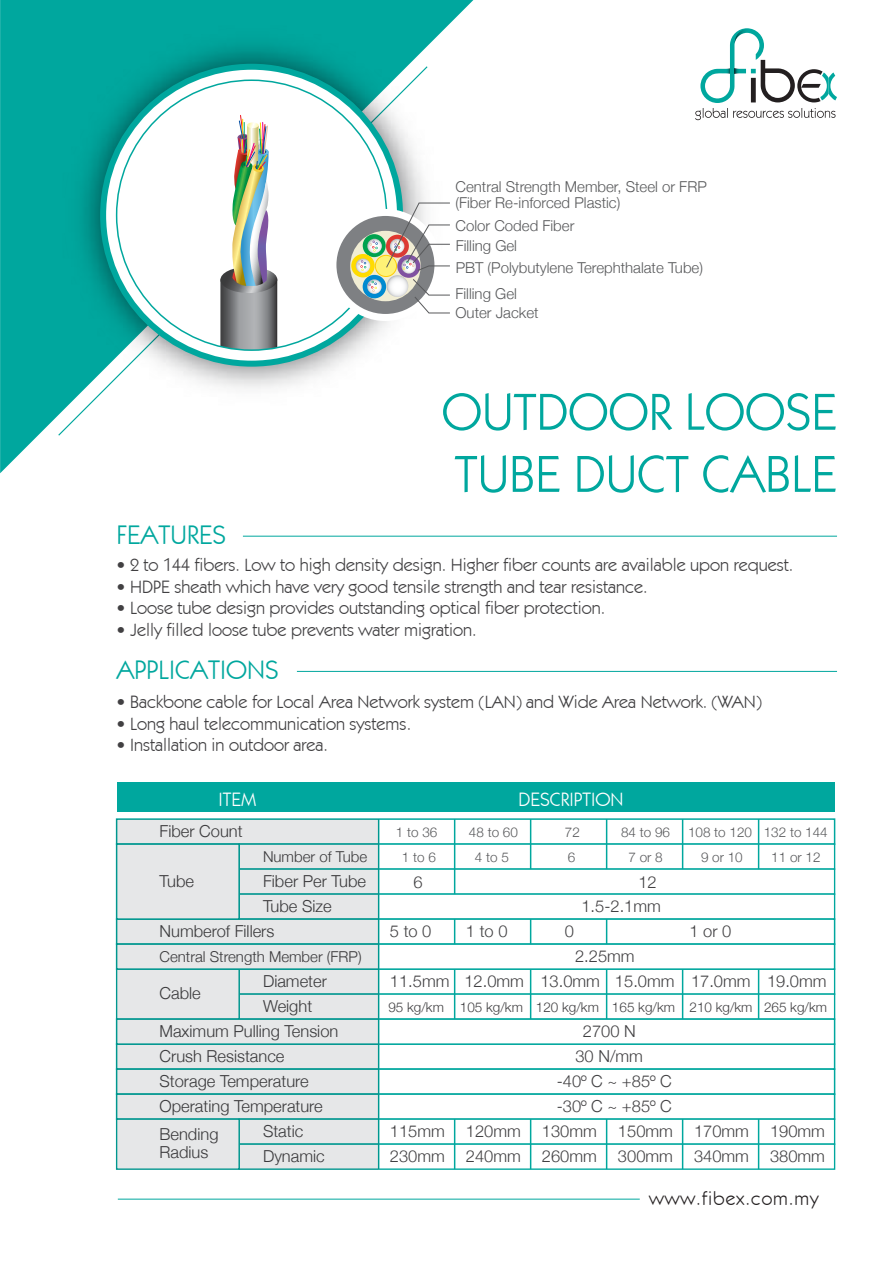
<style>
.page{position:relative;width:893px;height:1263px;background:#fff}
.page>*{position:absolute;margin:0;border:0;box-sizing:border-box;transform-origin:0 0}
.t1{font:51.75px/62.1px "Performa Book S Si";color:#00a79e}
.t2{font:27px "Performa Book S Si";color:#00a79e}
.t3{font:19.5px "Performa Book S Si";color:#fff}
.t4{font:18.9px "Performa Book S Si";letter-spacing:.05em;color:#231f20}
.t5{font:18px "Performa Book S Si";color:#414042}
.t6{font:300 16.5px/25px "Helvetica Neue";color:#414042}
.t7{font:300 15px/16.5px "Helvetica Neue";color:#58595b}
.t8{font:300 15px "Helvetica Neue";color:#414042}
.t9{font:300 13.5px "Helvetica Neue";color:#58595b}
.t10{font:300 13.5px "Helvetica Neue";color:#414042}
</style>
<div class="page">
<div style="left:238px;top:968px;width:597px;height:27px;background:#fff;border:1px solid #00a79e"></div>
<div style="left:238px;top:993px;width:597px;height:27px;background:#fff;border:1px solid #00a79e"></div>
<hr style="left:530px;top:969px;width:1px;height:50px;background:#00a79e">
<hr style="left:454px;top:969px;width:1px;height:50px;background:#00a79e">
<hr style="left:606px;top:969px;width:1px;height:50px;background:#00a79e">
<hr style="left:682px;top:969px;width:1px;height:50px;background:#00a79e">
<hr style="left:758px;top:969px;width:1px;height:50px;background:#00a79e">
<div style="left:117px;top:783px;width:718px;height:29px;background:#00a79e"></div>
<div style="left:116px;top:818px;width:719px;height:27px;background:#fff;border:2px solid #00a79e"></div>
<div style="left:238px;top:843px;width:597px;height:27px;background:#fff;border:1px solid #00a79e"></div>
<div style="left:238px;top:868px;width:597px;height:27px;background:#fff;border:1px solid #00a79e"></div>
<div style="left:238px;top:893px;width:597px;height:27px;background:#fff;border:1px solid #00a79e"></div>
<div style="left:116px;top:918px;width:719px;height:27px;background:#fff;border:2px solid #00a79e"></div>
<div style="left:116px;top:943px;width:719px;height:27px;background:#fff;border:2px solid #00a79e"></div>
<hr style="left:454px;top:819px;width:1px;height:75px;background:#00a79e">
<hr style="left:530px;top:819px;width:1px;height:50px;background:#00a79e">
<svg style="left:530px;top:919px;width:1px;height:25px"></svg>
<svg style="left:454px;top:919px;width:1px;height:25px"></svg>
<svg style="left:606px;top:919px;width:1px;height:25px"></svg>
<div style="left:116px;top:1018px;width:719px;height:27px;background:#fff;border:2px solid #00a79e"></div>
<div style="left:116px;top:1068px;width:719px;height:27px;background:#fff;border:2px solid #00a79e"></div>
<div style="left:116px;top:1093px;width:719px;height:27px;background:#fff;border:2px solid #00a79e"></div>
<div style="left:238px;top:1118px;width:597px;height:27px;background:#fff;border:1px solid #00a79e"></div>
<div style="left:238px;top:1143px;width:597px;height:27px;background:#fff;border:1px solid #00a79e"></div>
<svg style="left:116px;top:1118px;width:124px;height:52px"></svg>
<hr style="left:530px;top:1119px;width:1px;height:50px;background:#00a79e">
<hr style="left:454px;top:1119px;width:1px;height:50px;background:#00a79e">
<hr style="left:606px;top:1119px;width:1px;height:50px;background:#00a79e">
<hr style="left:682px;top:1119px;width:1px;height:50px;background:#00a79e">
<hr style="left:758px;top:1119px;width:1px;height:50px;background:#00a79e">
<hr style="left:606px;top:819px;width:1px;height:50px;background:#00a79e">
<hr style="left:682px;top:819px;width:1px;height:50px;background:#00a79e">
<hr style="left:758px;top:819px;width:1px;height:50px;background:#00a79e">
<div style="left:117px;top:819px;width:262px;height:350px;background:#e6e7e8"></div>
<svg style="left:0;top:0;width:473px;height:473px;fill:#00a79e"></svg>
<svg style="left:695px;top:28px;width:142px;height:92px"></svg>
<hr style="left:297px;top:671px;width:540px;height:1px;background:#00a79e">
<hr style="left:243px;top:536px;width:594px;height:1px;background:#00a79e">
<img style="left:45px;top:9px;width:413px;height:413px">
<svg style="left:57px;top:65px;width:393px;height:372px"></svg>
<hr style="left:118px;top:1199px;width:522px;height:1px;background:#00a79e">
<p class="t7" style="left:455px;top:177px;width:253px">Central Strength Member, Steel or FRP (Fiber Re-inforced Plastic)</p>
<p class="t7" style="left:455px;top:216px;width:120px">Color Coded Fiber</p>
<p class="t7" style="left:456px;top:258px;width:249px">PBT (Polybutylene Terephthalate Tube)</p>
<p class="t7" style="left:456px;top:237px;width:63px">Filling Gel</p>
<p class="t7" style="left:455px;top:283px;width:85px;line-height:18.8px">Filling Gel<br>Outer Jacket</p>
<h2 class="t2" style="left:117px;top:519px;width:111px">FEATURES</h2>
<h1 class="t1" style="left:442px;top:380px;width:397px">OUTDOOR LOOSE<br>TUBE DUCT CABLE</h1>
<p class="t5" style="left:117px;top:554px;width:678px">• 2 to 144 fibers. Low to high density design. Higher fiber counts are available upon request.</p>
<p class="t5" style="left:117px;top:576px;width:532px">• HDPE sheath which have very good tensile strength and tear resistance.</p>
<p class="t5" style="left:117px;top:597px;width:490px">• Loose tube design provides outstanding optical fiber protection.</p>
<p class="t5" style="left:117px;top:619px;width:361px">• Jelly filled loose tube prevents water migration.</p>
<h2 class="t2" style="left:117px;top:654px;width:163px">APPLICATIONS</h2>
<p class="t5" style="left:117px;top:691px;width:647px">• Backbone cable for Local Area Network system (LAN) and Wide Area Network. (WAN)</p>
<p class="t5" style="left:117px;top:713px;width:296px">• Long haul telecommunication systems.</p>
<p class="t5" style="left:117px;top:734px;width:213px">• Installation in outdoor area.</p>
<p class="t3" style="left:219px;top:788px;width:39px">ITEM</p>
<p class="t3" style="left:519px;top:788px;width:107px">DESCRIPTION</p>
<p class="t6" style="left:160px;top:817px;width:85px">Fiber Count</p>
<p class="t9" style="left:396px;top:821px;width:43px">1 to 36</p>
<p class="t9" style="left:469px;top:821px;width:51px">48 to 60</p>
<p class="t9" style="left:565px;top:821px;width:17px">72</p>
<p class="t9" style="left:621px;top:821px;width:51px">84 to 96</p>
<p class="t9" style="left:688px;top:821px;width:141px">108 to 120 132 to 144</p>
<p class="t8" style="left:263px;top:844px;width:106px">Number of Tube</p>
<p class="t9" style="left:402px;top:846px;width:36px">1 to 6</p>
<p class="t9" style="left:475px;top:846px;width:36px">4 to 5</p>
<p class="t9" style="left:568px;top:846px;width:9px">6</p>
<p class="t9" style="left:628px;top:846px;width:36px">7 or 8</p>
<p class="t9" style="left:701px;top:846px;width:43px">9 or 10</p>
<p class="t9" style="left:771px;top:846px;width:51px">11 or 12</p>
<p class="t6" style="left:263px;top:867px;width:105px">Fiber Per Tube</p>
<p class="t6" style="left:413px;top:868px;width:11px">6</p>
<p class="t6" style="left:638px;top:868px;width:20px">12</p>
<p class="t6" style="left:263px;top:892px;width:70px">Tube Size</p>
<p class="t6" style="left:581px;top:892px;width:81px">1.5-2.1mm</p>
<p class="t6" style="left:160px;top:917px;width:116px">Numberof Fillers</p>
<p class="t6" style="left:390px;top:917px;width:43px">5 to 0</p>
<p class="t6" style="left:466px;top:917px;width:43px">1 to 0</p>
<p class="t6" style="left:565px;top:917px;width:11px">0</p>
<p class="t6" style="left:689px;top:917px;width:43px">1 or 0</p>
<p class="t8" style="left:160px;top:944px;width:204px">Central Strength Member (FRP)</p>
<p class="t6" style="left:575px;top:942px;width:61px">2.25mm</p>
<p class="t6" style="left:160px;top:867px;width:36px">Tube</p>
<p class="t6" style="left:160px;top:979px;width:43px">Cable</p>
<p class="t6" style="left:263px;top:967px;width:65px">Diameter</p>
<p class="t6" style="left:390px;top:967px;width:61px">11.5mm</p>
<p class="t6" style="left:263px;top:992px;width:51px">Weight</p>
<p class="t10" style="left:388px;top:996px;width:57px">95 kg/km</p>
<p class="t6" style="left:464px;top:967px;width:61px">12.0mm</p>
<p class="t10" style="left:460px;top:996px;width:65px">105 kg/km</p>
<p class="t6" style="left:540px;top:967px;width:61px">13.0mm</p>
<p class="t10" style="left:536px;top:996px;width:65px">120 kg/km</p>
<p class="t6" style="left:615px;top:967px;width:61px">15.0mm</p>
<p class="t10" style="left:612px;top:996px;width:65px">165 kg/km</p>
<p class="t6" style="left:691px;top:967px;width:61px">17.0mm</p>
<p class="t10" style="left:689px;top:996px;width:65px">210 kg/km</p>
<p class="t6" style="left:767px;top:967px;width:61px">19.0mm</p>
<p class="t10" style="left:764px;top:996px;width:65px">265 kg/km</p>
<p class="t6" style="left:160px;top:1017px;width:180px">Maximum Pulling Tension</p>
<p class="t6" style="left:583px;top:1017px;width:54px">2700 N</p>
<p class="t6" style="left:160px;top:1067px;width:151px">Storage Temperature</p>
<p class="t6" style="left:557px;top:1067px;width:117px">-40º C ~ +85º C</p>
<p class="t6" style="left:160px;top:1092px;width:165px">Operating Temperature</p>
<p class="t6" style="left:557px;top:1092px;width:117px">-30º C ~ +85º C</p>
<p class="t6" style="left:263px;top:1117px;width:42px">Static</p>
<p class="t6" style="left:390px;top:1117px;width:57px">115mm</p>
<p class="t6" style="left:263px;top:1142px;width:63px">Dynamic</p>
<p class="t6" style="left:390px;top:1142px;width:57px">230mm</p>
<p class="t6" style="left:160px;top:1042px;width:126px">Crush Resistance</p>
<p class="t6" style="left:575px;top:1042px;width:69px">30 N/mm</p>
<p class="t6" style="left:466px;top:1117px;width:57px">120mm<br>240mm</p>
<p class="t6" style="left:542px;top:1117px;width:57px">130mm<br>260mm</p>
<p class="t6" style="left:618px;top:1117px;width:57px">150mm<br>300mm</p>
<p class="t6" style="left:694px;top:1117px;width:57px">170mm<br>340mm</p>
<p class="t6" style="left:770px;top:1117px;width:57px">190mm<br>380mm</p>
<p class="t6" style="left:160px;top:1123px;width:60px;line-height:18px">Bending<br>Radius</p>
<p class="t4" style="left:649px;top:1187px;width:171px">www.fibex.com.my</p>
</div>
